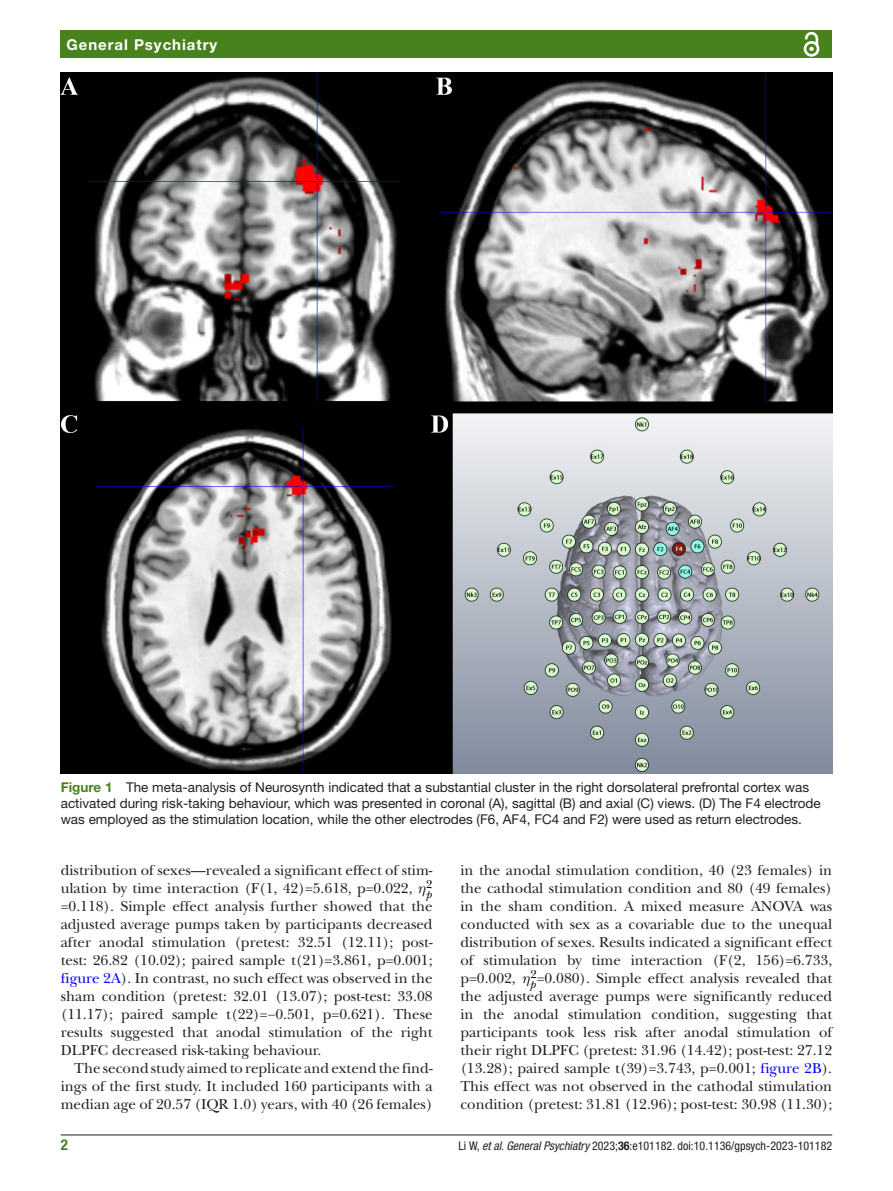
<style>
.page{position:relative;width:893px;height:1191px;background:#fff}
.page>*{position:absolute;margin:0;border:0;box-sizing:border-box;transform-origin:0 0}
.t1{font:15px/18px "New Baskerville";color:#231f20;text-align:justify}
.t2{font:700 15px "Helvetica Neue LT Std";letter-spacing:.065em;color:#fff}
.t3{font:700 condensed 15px "Helvetica Neue LT Std";color:#48821c}
.t4{font:13.5px/16.2px "Helvetica Neue LT Std";color:#231f20}
.t5{font:condensed 12px "Helvetica Neue LT Std";color:#231f20}
.t6{font:italic 12px "New Baskerville";color:#000}
.s1{font-weight:700;color:#48821c}
.s2{font-family:"CMMI10";color:#000}
.s3{color:#00f}
.s4{font-style:italic}
.s5{font-weight:700}
</style>
<div class="page">
<hr style="left:61px;top:1134px;width:771px;height:1px;background:#231f20">
<div style="left:61px;top:31px;width:771px;height:27px;background:#48821c"></div>
<svg style="left:803px;top:31px;width:17px;height:26px"></svg>
<img style="left:61px;top:73px;width:771px;height:701px">
<p class="t2" style="left:66px;top:35px;width:152px">General Psychiatry</p>
<p class="t4" style="left:61px;top:778px;width:762px"><span class="s1">Figure 1</span> The meta-analysis of Neurosynth indicated that a substantial cluster in the right dorsolateral prefrontal cortex was activated during risk-taking behaviour, which was presented in coronal (A), sagittal (B) and axial (C) views. (D) The F4 electrode was employed as the stimulation location, while the other electrodes (F6, AF4, FC4 and F2) were used as return electrodes.</p>
<p class="t1" style="left:61px;top:861px;width:373px">distribution of sexes—revealed a significant effect of stim&shy;ulation by time interaction (F(1, 42)=5.618, p=0.022, <span class="s2">η</span><sup>2</sup></p>
<p class="t1" style="left:460px;top:861px;width:373px">in the anodal stimulation condition, 40 (23 females) in the cathodal stimulation condition and 80 (49 females) in the sham condition. A mixed measure ANOVA was conducted with sex as a covariable due to the unequal distribution of sexes. Results indicated a significant effect of stimulation by time interaction (F(2, 156)=6.733, p=0.002, <span class="s2">η</span><sup>2</sup></p>
<p class="t6" style="left:426px;top:886px;width:7px">p</p>
<p class="t1" style="left:61px;top:897px;width:373px">=0.118). Simple effect analysis further showed that the adjusted average pumps taken by participants decreased after anodal stimulation (pretest: 32.51 (12.11); post&shy;test: 26.82 (10.02); paired sample t(21)=3.861, p=0.001; <span class="s3">figure 2A</span>). In contrast, no such effect was observed in the sham condition (pretest: 32.01 (13.07); post-test: 33.08 (11.17); paired sample t(22)=−0.501, p=0.621). These results suggested that anodal stimulation of the right DLPFC decreased risk-taking behaviour.</p>
<p class="t1" style="left:61px;top:1059px;width:373px;text-indent:14px">The second study aimed to replicate and extend the find&shy;ings of the first study. It included 160 participants with a median age of 20.57 (IQR 1.0) years, with 40 (26 females)</p>
<p class="t1" style="left:460px;top:969px;width:373px;text-indent:69px"><sub>p</sub>=0.080). Simple effect analysis revealed that the adjusted average pumps were significantly reduced in the anodal stimulation condition, suggesting that participants took less risk after anodal stimulation of their right DLPFC (pretest: 31.96 (14.42); post-test: 27.12 (13.28); paired sample t(39)=3.743, p=0.001; <span class="s3">figure 2B</span>).<br>This effect was not observed in the cathodal stimulation condition (pretest: 31.81 (12.96); post-test: 30.98 (11.30);</p>
<p class="t3" style="left:61px;top:1135px;width:9px">2</p>
<p class="t5" style="left:458px;top:1138px;width:375px">Li W, <span class="s4">et al</span>. <span class="s4">General Psychiatry</span> 2023;<span class="s5">36</span>:e101182. doi:10.1136/gpsych-2023-101182</p>
</div>
